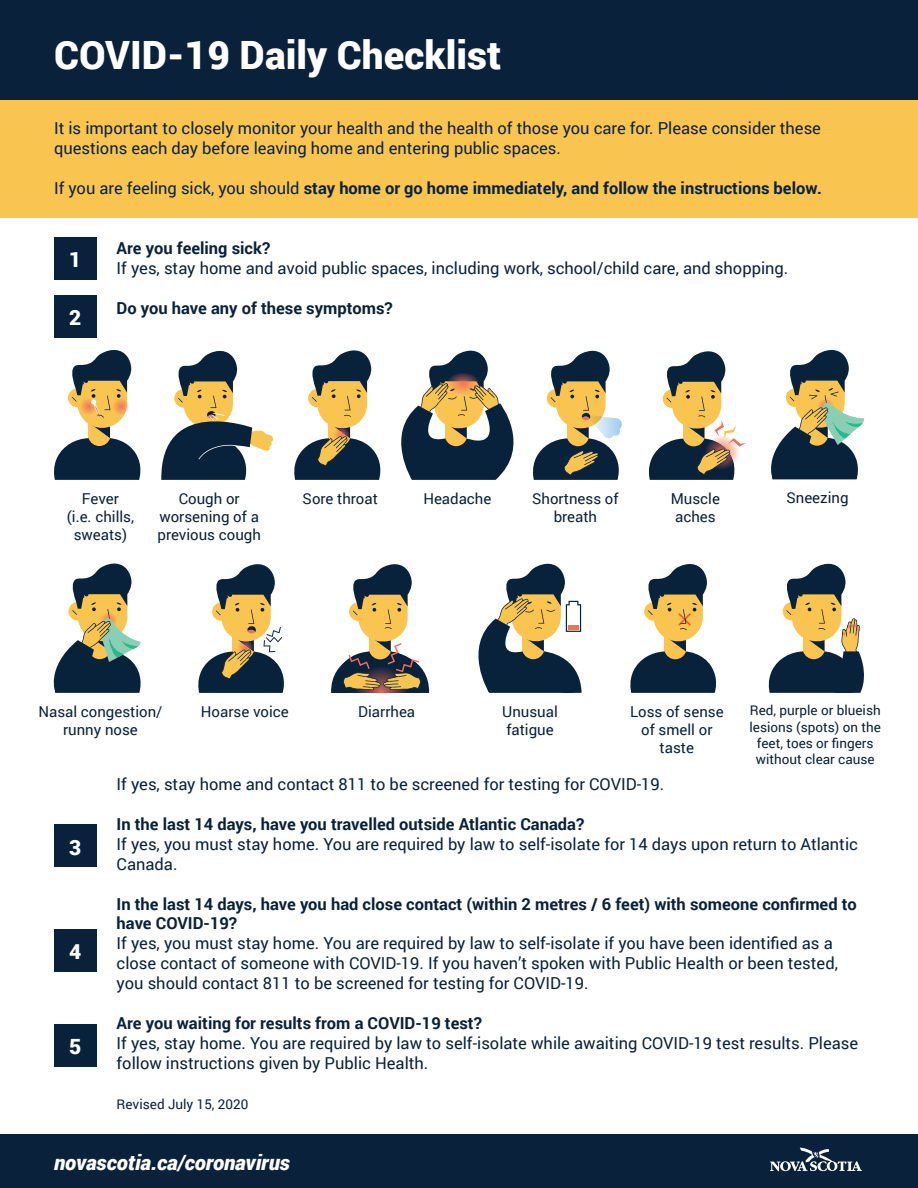
<style>
.page{position:relative;width:918px;height:1188px;background:#fff}
.page>*{position:absolute;margin:0;border:0;box-sizing:border-box;transform-origin:0 0}
.t1{font:900 39px "Roboto";color:#fff}
.t2{font:italic 900 21px "Roboto";color:#fff}
.t3{font:900 21px "Roboto";color:#fff}
.t4{font:16.5px/19.8px "Roboto";color:#09213a}
.t5{font:700 16.5px/19.8px "Roboto";color:#09213a}
.t6{font:15px/18px "Roboto";color:#09213a;text-align:center}
.t7{font:13.5px/16.2px "Roboto";color:#09213a;text-align:center}
.s1{font-weight:400}
</style>
<div class="page">
<div style="left:0;top:99px;width:918px;height:119px;background:#f9c450"></div>
<div style="left:0;top:0;width:918px;height:99px;background:#09213a"></div>
<div style="left:0;top:1134px;width:918px;height:54px;background:#09213a"></div>
<svg style="left:770px;top:1147px;width:92px;height:24px"></svg>
<div style="left:54px;top:237px;width:42px;height:42px;background:#09213a"></div>
<div style="left:54px;top:295px;width:42px;height:43px;background:#09213a"></div>
<div style="left:54px;top:825px;width:42px;height:42px;background:#09213a"></div>
<div style="left:54px;top:929px;width:42px;height:42px;background:#09213a"></div>
<div style="left:54px;top:1024px;width:42px;height:42px;background:#09223b"></div>
<svg style="left:54px;top:349px;width:87px;height:131px"></svg>
<svg style="left:161px;top:350px;width:112px;height:130px"></svg>
<svg style="left:53px;top:563px;width:88px;height:130px"></svg>
<svg style="left:648px;top:351px;width:98px;height:129px"></svg>
<svg style="left:294px;top:350px;width:325px;height:130px"></svg>
<img style="left:588px;top:415px;width:34px;height:23px">
<svg style="left:771px;top:349px;width:93px;height:130px"></svg>
<svg style="left:349px;top:602px;width:19px;height:19px"></svg>
<div style="left:358px;top:582px;width:50px;height:59px;background:#f9c450;border-radius:24px"></div>
<svg style="left:351px;top:564px;width:61px;height:65px"></svg>
<svg style="left:331px;top:636px;width:99px;height:57px"></svg>
<svg style="left:198px;top:564px;width:86px;height:129px"></svg>
<svg style="left:478px;top:563px;width:104px;height:130px"></svg>
<hr style="left:568px;top:625px;width:11px;height:4px;background:#f26e5a">
<svg style="left:644px;top:602px;width:19px;height:19px"></svg>
<div style="left:653px;top:582px;width:50px;height:59px;background:#f9c450;border-radius:25px"></div>
<svg style="left:630px;top:636px;width:86px;height:57px"></svg>
<svg style="left:647px;top:564px;width:60px;height:66px"></svg>
<svg style="left:768px;top:563px;width:96px;height:130px"></svg>
<h1 class="t1" style="left:54px;top:27px;width:449px">COVID-19 Daily Checklist</h1>
<p class="t4" style="left:54px;top:118px;width:769px">It is important to closely monitor your health and the health of those you care for. Please consider these questions each day before leaving home and entering public spaces.</p>
<p class="t5" style="left:54px;top:177px;width:769px"><span class="s1">If you are feeling sick, you should</span> stay home or go home immediately, and follow the instructions below.</p>
<p class="t3" style="left:69px;top:245px;width:14px">1</p>
<p class="t3" style="left:69px;top:303px;width:14px">2</p>
<p class="t5" style="left:117px;top:238px;width:155px">Are you feeling sick?</p>
<p class="t4" style="left:117px;top:258px;width:673px">If yes, stay home and avoid public spaces, including work, school/child care, and shopping.</p>
<p class="t5" style="left:117px;top:298px;width:278px">Do you have any of these symptoms?</p>
<p class="t6" style="left:67px;top:489px;width:69px">Fever<br>(i.e. chills, sweats)</p>
<p class="t6" style="left:158px;top:489px;width:105px">Cough or worsening of a previous cough</p>
<p class="t6" style="left:303px;top:489px;width:77px">Sore throat</p>
<p class="t6" style="left:423px;top:489px;width:70px">Headache</p>
<p class="t6" style="left:532px;top:489px;width:88px">Shortness of</p>
<p class="t6" style="left:786px;top:488px;width:64px">Sneezing</p>
<p class="t6" style="left:671px;top:489px;width:51px;text-align:left">Muscle aches</p>
<p class="t6" style="left:554px;top:507px;width:45px">breath</p>
<p class="t6" style="left:38px;top:702px;width:126px">Nasal congestion/ runny nose</p>
<p class="t6" style="left:201px;top:702px;width:89px">Hoarse voice</p>
<p class="t6" style="left:358px;top:702px;width:58px">Diarrhea</p>
<p class="t6" style="left:502px;top:702px;width:57px;text-align:left">Unusual fatigue</p>
<p class="t6" style="left:630px;top:702px;width:95px">Loss of sense of smell or taste</p>
<p class="t7" style="left:750px;top:702px;width:133px">Red, purple or blueish lesions (spots) on the feet, toes or fingers without clear cause</p>
<p class="t3" style="left:69px;top:833px;width:14px">3</p>
<p class="t3" style="left:69px;top:937px;width:14px">4</p>
<p class="t3" style="left:69px;top:1032px;width:14px">5</p>
<p class="t4" style="left:117px;top:774px;width:549px">If yes, stay home and contact 811 to be screened for testing for COVID-19.</p>
<p class="t5" style="left:117px;top:814px;width:469px">In the last 14 days, have you travelled outside Atlantic Canada?</p>
<p class="t4" style="left:117px;top:833px;width:743px">If yes, you must stay home. You are required by law to self-isolate for 14 days upon return to Atlantic<br>Canada.</p>
<p class="t5" style="left:117px;top:893px;width:742px">In the last 14 days, have you had close contact (within 2 metres / 6 feet) with someone confirmed to have COVID-19?</p>
<p class="t4" style="left:117px;top:933px;width:723px">If yes, you must stay home. You are required by law to self-isolate if you have been identified as a close contact of someone with COVID-19. If you haven’t spoken with Public Health or been tested, you should contact 811 to be screened for testing for COVID-19.</p>
<p class="t5" style="left:117px;top:1012px;width:367px">Are you waiting for results from a COVID-19 test?</p>
<p class="t4" style="left:117px;top:1032px;width:743px">If yes, stay home. You are required by law to self-isolate while awaiting COVID-19 test results. Please follow instructions given by Public Health.</p>
<p class="t7" style="left:117px;top:1095px;width:133px">Revised July 15, 2020</p>
<p class="t2" style="left:54px;top:1147px;width:237px">novascotia.ca/coronavirus</p>
</div>
